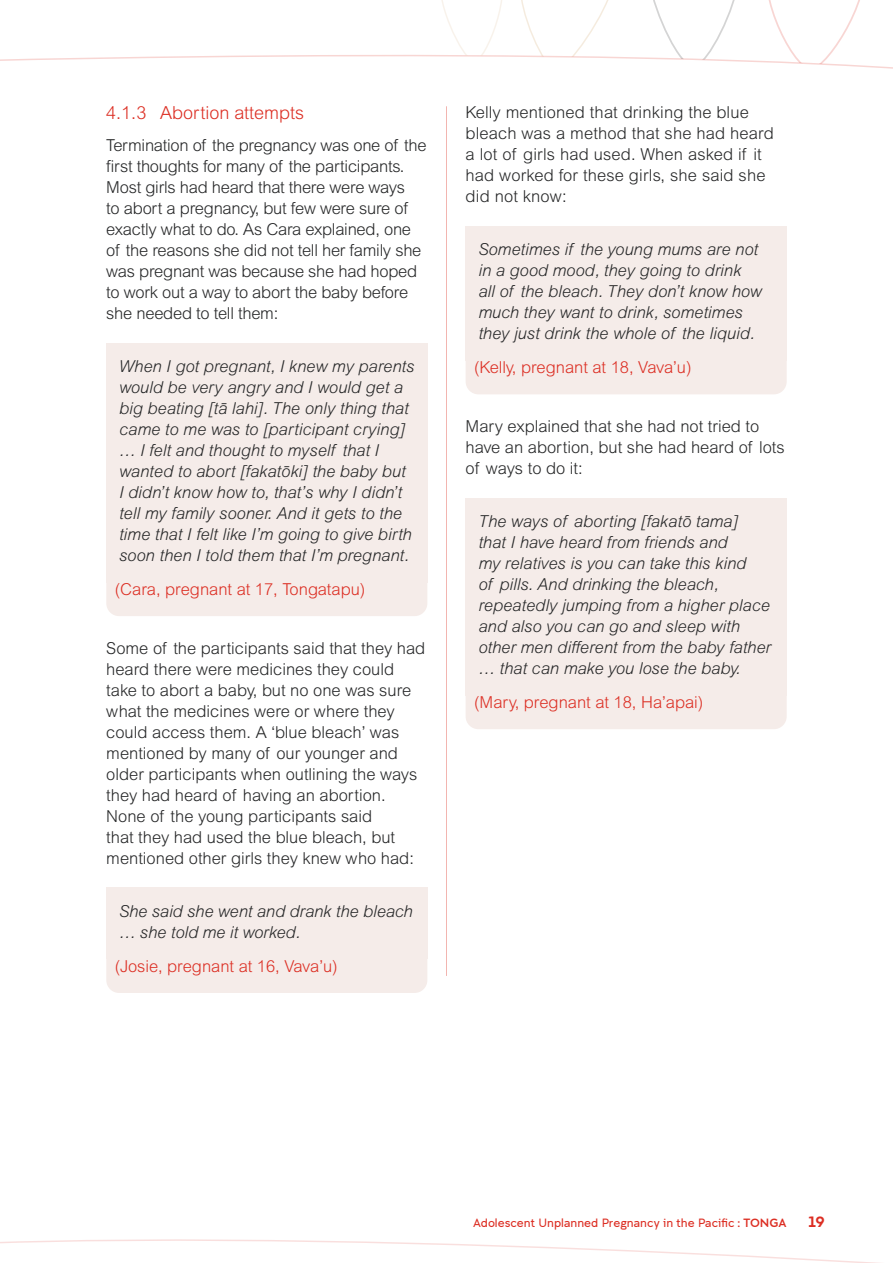
<style>
.page{position:relative;width:893px;height:1263px;background:#fff}
.page>*{position:absolute;margin:0;border:0;box-sizing:border-box;transform-origin:0 0}
.t1{font:300 18px "Arial MT Pro";color:#dc2e23}
.t2{font:300 16.5px/21px "Arial MT Pro";color:#252627}
.t3{font:italic 300 16.5px/21px "Arial MT Pro";color:#252627}
.t4{font:300 16.5px "Arial MT Pro";color:#dc2e23}
.t5{font:700 15px "Clancy";color:#dc2e23}
.t6{font:300 12px "Clancy";color:#dc2e23}
.s1{font-weight:400}
</style>
<div class="page">
<svg style="left:0;top:1239px;width:879px;height:24px"></svg>
<svg style="left:0;top:0;width:893px;height:69px"></svg>
<div style="left:106px;top:343px;width:321px;height:239px;background:#f5ece9"></div>
<div style="left:106px;top:582px;width:321px;height:34px;background:#f5ece9"></div>
<div style="left:106px;top:888px;width:321px;height:71px;background:#f5ece9"></div>
<div style="left:106px;top:959px;width:321px;height:34px;background:#f5ece9"></div>
<div style="left:466px;top:226px;width:321px;height:135px;background:#f5ece9"></div>
<div style="left:466px;top:361px;width:321px;height:33px;background:#f5ece9"></div>
<div style="left:466px;top:498px;width:321px;height:197px;background:#f5ece9"></div>
<div style="left:466px;top:695px;width:321px;height:34px;background:#f5ece9"></div>
<hr style="left:446px;top:106px;width:1px;height:870px;background:#f2b5b0">
<p class="t1" style="left:106px;top:102px;width:199px">4.1.3 Abortion attempts</p>
<p class="t2" style="left:106px;top:135px;width:322px">Termination of the pregnancy was one of the first thoughts for many of the participants.<br>Most girls had heard that there were ways<br>to abort a pregnancy, but few were sure of exactly what to do. As Cara explained, one of the reasons she did not tell her family she was pregnant was because she had hoped to work out a way to abort the baby before she needed to tell them:</p>
<p class="t3" style="left:119px;top:356px;width:297px">When I got pregnant, I knew my parents would be very angry and I would get a big beating [tā lahi]. The only thing that came to me was to [participant crying] … I felt and thought to myself that I wanted to abort [fakatōki] the baby but<br>I didn’t know how to, that’s why I didn’t tell my family sooner. And it gets to the time that I felt like I’m going to give birth soon then I told them that I’m pregnant.</p>
<p class="t4" style="left:115px;top:579px;width:252px">(Cara, pregnant at 17, Tongatapu)</p>
<p class="t2" style="left:106px;top:638px;width:321px">Some of the participants said that they had heard there were medicines they could take to abort a baby, but no one was sure what the medicines were or where they could access them. A ‘blue bleach’ was mentioned by many of our younger and older participants when outlining the ways they had heard of having an abortion.<br>None of the young participants said<br>that they had used the blue bleach, but mentioned other girls they knew who had:</p>
<p class="t3" style="left:119px;top:901px;width:295px">She said she went and drank the bleach … she told me it worked.</p>
<p class="t4" style="left:115px;top:956px;width:224px">(Josie, pregnant at 16, Vava’u)</p>
<p class="t2" style="left:466px;top:102px;width:310px">Kelly mentioned that drinking the blue bleach was a method that she had heard a lot of girls had used. When asked if it had worked for these girls, she said she did not know:</p>
<p class="t3" style="left:478px;top:239px;width:285px">Sometimes if the young mums are not in a good mood, they going to drink all of the bleach. They don’t know how much they want to drink, sometimes they just drink the whole of the liquid.</p>
<p class="t4" style="left:474px;top:357px;width:219px">(Kelly, pregnant at 18, Vava’u)</p>
<p class="t2" style="left:466px;top:416px;width:321px">Mary explained that she had not tried to have an abortion, but she had heard of lots of ways to do it:</p>
<p class="t3" style="left:478px;top:511px;width:294px">The ways of aborting [fakatō tama]<br>that I have heard from friends and<br>my relatives is you can take this kind<br>of pills. And drinking the bleach, repeatedly jumping from a higher place and also you can go and sleep with other men different from the baby father … that can make you lose the baby.</p>
<p class="t4" style="left:474px;top:692px;width:231px">(Mary, pregnant at 18, Ha’apai)</p>
<p class="t6" style="left:473px;top:1216px;width:315px">Adolescent Unplanned Pregnancy in the Pacific <span class="s1">: TONGA</span></p>
<p class="t5" style="left:808px;top:1213px;width:18px">19</p>
</div>
